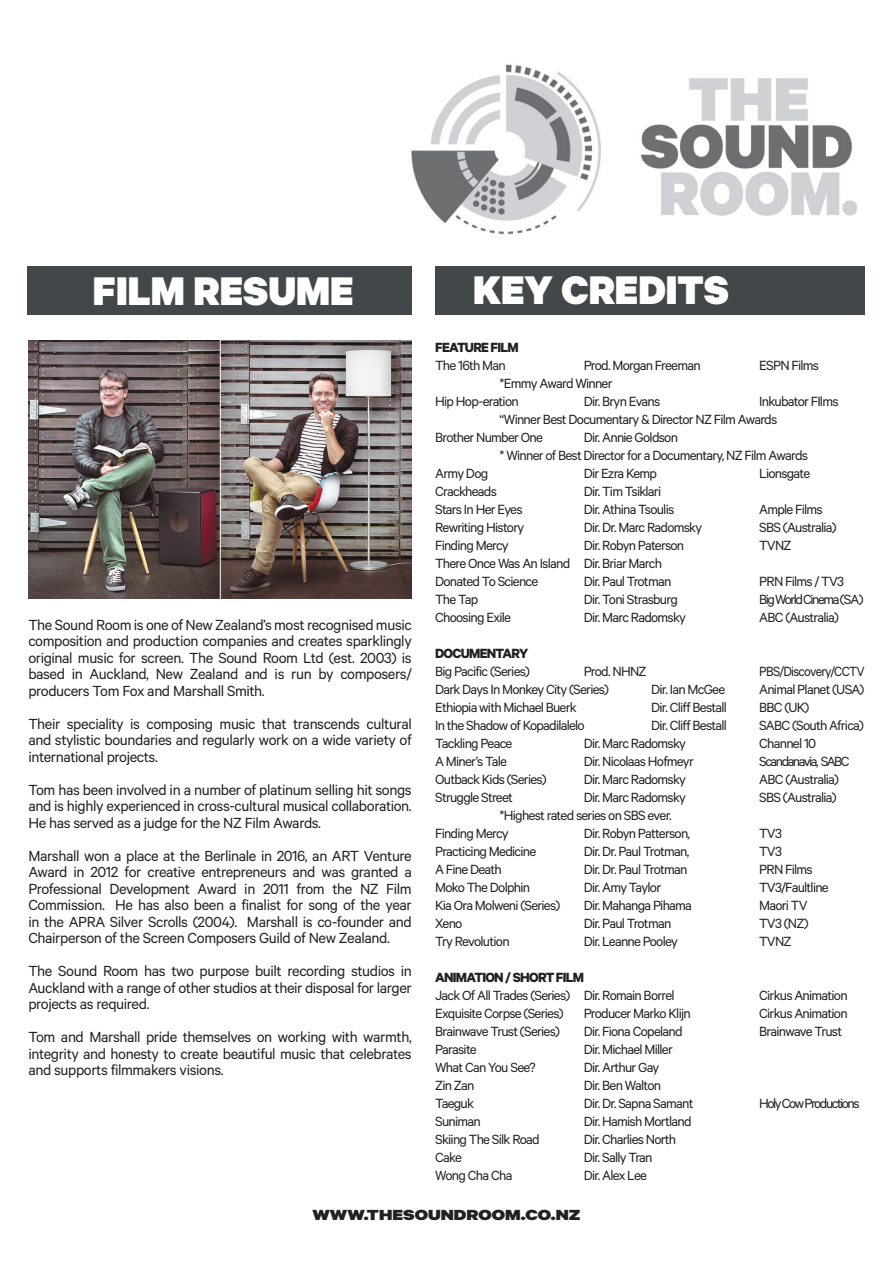
<style>
.page{position:relative;width:893px;height:1263px;background:#fff}
.page>*{position:absolute;margin:0;border:0;box-sizing:border-box;transform-origin:0 0}
.t1{font:900 45px "Calibre";color:#fff}
.t2{font:16.5px/16.5px "Calibre";letter-spacing:-.025em;color:#222121;text-align:justify}
.t3{font:900 16.5px "Calibre";color:#222121;scale:1.25 1}
.t4{font:15px "Calibre";letter-spacing:-.05em;color:#222121}
.t5{font:15px "Calibre";letter-spacing:-.1em;color:#222121}
.t6{font:700 15px "Calibre";letter-spacing:-.05em;color:#222121}
.t7{font:15px "Calibre";letter-spacing:-.05em;color:#222121;scale:.94 1}
</style>
<div class="page">
<img style="left:411px;top:64px;width:447px;height:171px">
<img style="left:28px;top:341px;width:384px;height:257px">
<div style="left:435px;top:266px;width:430px;height:49px;background:#424849"></div>
<div style="left:27px;top:266px;width:385px;height:49px;background:#424849"></div>
<p class="t1" style="left:93px;top:262px;width:262px">FILM RESUME</p>
<p class="t1" style="left:473px;top:262px;width:258px">KEY CREDITS</p>
<p class="t6" style="left:435px;top:338px;width:85px">FEATURE FILM</p>
<p class="t4" style="left:435px;top:357px;width:72px">The 16th Man</p>
<p class="t4" style="left:584px;top:357px;width:119px">Prod. Morgan Freeman</p>
<p class="t4" style="left:759px;top:357px;width:61px">ESPN Films</p>
<p class="t4" style="left:500px;top:375px;width:114px">*Emmy Award Winner</p>
<p class="t4" style="left:435px;top:393px;width:85px">Hip Hop-eration</p>
<p class="t4" style="left:584px;top:393px;width:78px">Dir. Bryn Evans</p>
<p class="t4" style="left:759px;top:393px;width:81px">Inkubator FIlms</p>
<p class="t4" style="left:500px;top:411px;width:279px">“Winner Best Documentary &amp; Director NZ Film Awards</p>
<p class="t4" style="left:435px;top:429px;width:109px">Brother Number One</p>
<p class="t4" style="left:584px;top:429px;width:96px">Dir. Annie Goldson</p>
<p class="t4" style="left:500px;top:447px;width:310px">* Winner of Best Director for a Documentary, NZ Film Awards</p>
<p class="t4" style="left:435px;top:465px;width:55px">Army Dog</p>
<p class="t4" style="left:584px;top:465px;width:75px">Dir Ezra Kemp</p>
<p class="t4" style="left:759px;top:465px;width:53px">Lionsgate</p>
<p class="t4" style="left:435px;top:483px;width:63px">Crackheads</p>
<p class="t4" style="left:584px;top:483px;width:79px">Dir. Tim Tsiklari</p>
<p class="t4" style="left:435px;top:501px;width:89px">Stars In Her Eyes</p>
<p class="t4" style="left:584px;top:501px;width:92px">Dir. Athina Tsoulis</p>
<p class="t4" style="left:759px;top:501px;width:65px">Ample Films</p>
<p class="t4" style="left:435px;top:519px;width:91px">Rewriting History</p>
<p class="t4" style="left:584px;top:519px;width:120px">Dir. Dr. Marc Radomsky</p>
<p class="t4" style="left:759px;top:519px;width:79px">SBS (Australia)</p>
<p class="t4" style="left:435px;top:537px;width:75px">Finding Mercy</p>
<p class="t4" style="left:584px;top:537px;width:102px">Dir. Robyn Paterson</p>
<p class="t4" style="left:759px;top:537px;width:34px">TVNZ</p>
<p class="t4" style="left:435px;top:555px;width:228px">There Once Was An Island Dir. Briar March</p>
<p class="t4" style="left:435px;top:573px;width:105px">Donated To Science</p>
<p class="t4" style="left:584px;top:573px;width:89px">Dir. Paul Trotman</p>
<p class="t4" style="left:759px;top:573px;width:86px">PRN Films / TV3</p>
<p class="t4" style="left:435px;top:591px;width:45px">The Tap</p>
<p class="t4" style="left:584px;top:591px;width:96px">Dir. Toni Strasburg</p>
<p class="t5" style="left:759px;top:591px;width:106px">Big World Cinema (SA)</p>
<p class="t4" style="left:435px;top:609px;width:77px">Choosing Exile</p>
<p class="t4" style="left:584px;top:609px;width:104px">Dir. Marc Radomsky</p>
<p class="t4" style="left:759px;top:609px;width:81px">ABC (Australia)</p>
<p class="t6" style="left:435px;top:644px;width:95px">DOCUMENTARY</p>
<p class="t4" style="left:435px;top:663px;width:96px">Big Pacific (Series)</p>
<p class="t4" style="left:584px;top:663px;width:64px">Prod. NHNZ</p>
<p class="t7" style="left:759px;top:663px;width:114px">PBS/Discovery/CCTV</p>
<p class="t4" style="left:435px;top:681px;width:175px">Dark Days In Monkey City (Series)</p>
<p class="t4" style="left:651px;top:681px;width:76px">Dir. Ian McGee</p>
<p class="t4" style="left:759px;top:681px;width:107px">Animal Planet (USA)</p>
<p class="t4" style="left:435px;top:699px;width:143px">Ethiopia with Michael Buerk</p>
<p class="t4" style="left:651px;top:699px;width:77px">Dir. Cliff Bestall</p>
<p class="t4" style="left:759px;top:699px;width:52px">BBC (UK)</p>
<p class="t4" style="left:435px;top:717px;width:151px">In the Shadow of Kopadilalelo</p>
<p class="t4" style="left:651px;top:717px;width:77px">Dir. Cliff Bestall</p>
<p class="t4" style="left:759px;top:717px;width:106px">SABC (South Africa)</p>
<p class="t4" style="left:435px;top:735px;width:79px">Tackling Peace</p>
<p class="t4" style="left:584px;top:735px;width:104px">Dir. Marc Radomsky</p>
<p class="t4" style="left:759px;top:735px;width:59px">Channel 10</p>
<p class="t4" style="left:435px;top:753px;width:73px">A Miner’s Tale</p>
<p class="t4" style="left:584px;top:753px;width:112px">Dir. Nicolaas Hofmeyr</p>
<p class="t5" style="left:759px;top:753px;width:92px">Scandanavia, SABC</p>
<p class="t4" style="left:435px;top:771px;width:113px">Outback Kids (Series)</p>
<p class="t4" style="left:584px;top:771px;width:104px">Dir. Marc Radomsky</p>
<p class="t4" style="left:759px;top:771px;width:81px">ABC (Australia)</p>
<p class="t4" style="left:435px;top:789px;width:79px">Struggle Street</p>
<p class="t4" style="left:584px;top:789px;width:104px">Dir. Marc Radomsky</p>
<p class="t4" style="left:759px;top:789px;width:79px">SBS (Australia)</p>
<p class="t4" style="left:500px;top:807px;width:174px">*Highest rated series on SBS ever.</p>
<p class="t4" style="left:435px;top:825px;width:75px">Finding Mercy</p>
<p class="t4" style="left:584px;top:825px;width:108px">Dir. Robyn Patterson,</p>
<p class="t4" style="left:759px;top:825px;width:24px">TV3</p>
<p class="t4" style="left:435px;top:843px;width:103px">Practicing Medicine</p>
<p class="t4" style="left:584px;top:843px;width:107px">Dir. Dr. Paul Trotman,</p>
<p class="t4" style="left:759px;top:843px;width:24px">TV3</p>
<p class="t4" style="left:435px;top:861px;width:68px">A Fine Death</p>
<p class="t4" style="left:584px;top:861px;width:105px">Dir. Dr. Paul Trotman</p>
<p class="t4" style="left:759px;top:861px;width:55px">PRN Films</p>
<p class="t4" style="left:435px;top:879px;width:97px">Moko The Dolphin</p>
<p class="t4" style="left:584px;top:879px;width:79px">Dir. Amy Taylor</p>
<p class="t4" style="left:759px;top:879px;width:71px">TV3/Faultline</p>
<p class="t4" style="left:435px;top:897px;width:127px">Kia Ora Molweni (Series)</p>
<p class="t4" style="left:584px;top:897px;width:110px">Dir. Mahanga Pihama</p>
<p class="t4" style="left:759px;top:897px;width:50px">Maori TV</p>
<p class="t4" style="left:435px;top:915px;width:29px">Xeno</p>
<p class="t4" style="left:584px;top:915px;width:89px">Dir. Paul Trotman</p>
<p class="t4" style="left:759px;top:915px;width:51px">TV3 (NZ)</p>
<p class="t4" style="left:435px;top:933px;width:76px">Try Revolution</p>
<p class="t4" style="left:584px;top:933px;width:96px">Dir. Leanne Pooley</p>
<p class="t4" style="left:759px;top:933px;width:34px">TVNZ</p>
<p class="t6" style="left:435px;top:968px;width:150px">ANIMATION / SHORT FILM</p>
<p class="t4" style="left:435px;top:987px;width:241px">Jack Of All Trades (Series) Dir. Romain Borrel</p>
<p class="t4" style="left:759px;top:987px;width:90px">Cirkus Animation</p>
<p class="t4" style="left:435px;top:1005px;width:130px">Exquisite Corpse (Series)</p>
<p class="t4" style="left:584px;top:1005px;width:109px">Producer Marko Klijn</p>
<p class="t4" style="left:759px;top:1005px;width:90px">Cirkus Animation</p>
<p class="t4" style="left:435px;top:1023px;width:126px">Brainwave Trust (Series)</p>
<p class="t4" style="left:584px;top:1023px;width:100px">Dir. Fiona Copeland</p>
<p class="t4" style="left:759px;top:1023px;width:85px">Brainwave Trust</p>
<p class="t4" style="left:435px;top:1041px;width:43px">Parasite</p>
<p class="t4" style="left:584px;top:1041px;width:91px">Dir. Michael Miller</p>
<p class="t4" style="left:435px;top:1059px;width:102px">What Can You See?</p>
<p class="t4" style="left:584px;top:1059px;width:77px">Dir. Arthur Gay</p>
<p class="t4" style="left:435px;top:1077px;width:41px">Zin Zan</p>
<p class="t4" style="left:584px;top:1077px;width:79px">Dir. Ben Walton</p>
<p class="t4" style="left:435px;top:1095px;width:41px">Taeguk</p>
<p class="t4" style="left:584px;top:1095px;width:111px">Dir. Dr. Sapna Samant</p>
<p class="t5" style="left:759px;top:1095px;width:102px">Holy Cow Productions</p>
<p class="t4" style="left:435px;top:1113px;width:47px">Suniman</p>
<p class="t4" style="left:584px;top:1113px;width:109px">Dir. Hamish Mortland</p>
<p class="t4" style="left:435px;top:1131px;width:106px">Skiing The Silk Road</p>
<p class="t4" style="left:584px;top:1131px;width:94px">Dir. Charlies North</p>
<p class="t4" style="left:435px;top:1149px;width:28px">Cake</p>
<p class="t4" style="left:584px;top:1149px;width:70px">Dir. Sally Tran</p>
<p class="t4" style="left:435px;top:1167px;width:79px">Wong Cha Cha</p>
<p class="t4" style="left:584px;top:1167px;width:65px">Dir. Alex Lee</p>
<p class="t3" style="left:312px;top:1205px;width:216px">WWW.THESOUNDROOM.CO.NZ</p>
<p class="t2" style="left:28px;top:616px;width:385px">The Sound Room is one of New Zealand’s most recognised music composition and production companies and creates sparklingly original music for screen. The Sound Room Ltd (est. 2003) is based in Auckland, New Zealand and is run by composers/ producers Tom Fox and Marshall Smith.</p>
<p class="t2" style="left:28px;top:715px;width:385px">Their speciality is composing music that transcends cultural and stylistic boundaries and regularly work on a wide variety of international projects.</p>
<p class="t2" style="left:28px;top:781px;width:385px">Tom has been involved in a number of platinum selling hit songs and is highly experienced in cross-cultural musical collaboration.<br>He has served as a judge for the NZ Film Awards.</p>
<p class="t2" style="left:28px;top:847px;width:385px">Marshall won a place at the Berlinale in 2016, an ART Venture Award in 2012 for creative entrepreneurs and was granted a Professional Development Award in 2011 from the NZ Film Commission. He has also been a finalist for song of the year in the APRA Silver Scrolls (2004). Marshall is co-founder and Chairperson of the Screen Composers Guild of New Zealand.</p>
<p class="t2" style="left:28px;top:962px;width:385px">The Sound Room has two purpose built recording studios in Auckland with a range of other studios at their disposal for larger projects as required.</p>
<p class="t2" style="left:28px;top:1028px;width:385px">Tom and Marshall pride themselves on working with warmth, integrity and honesty to create beautiful music that celebrates and supports filmmakers visions.</p>
</div>
